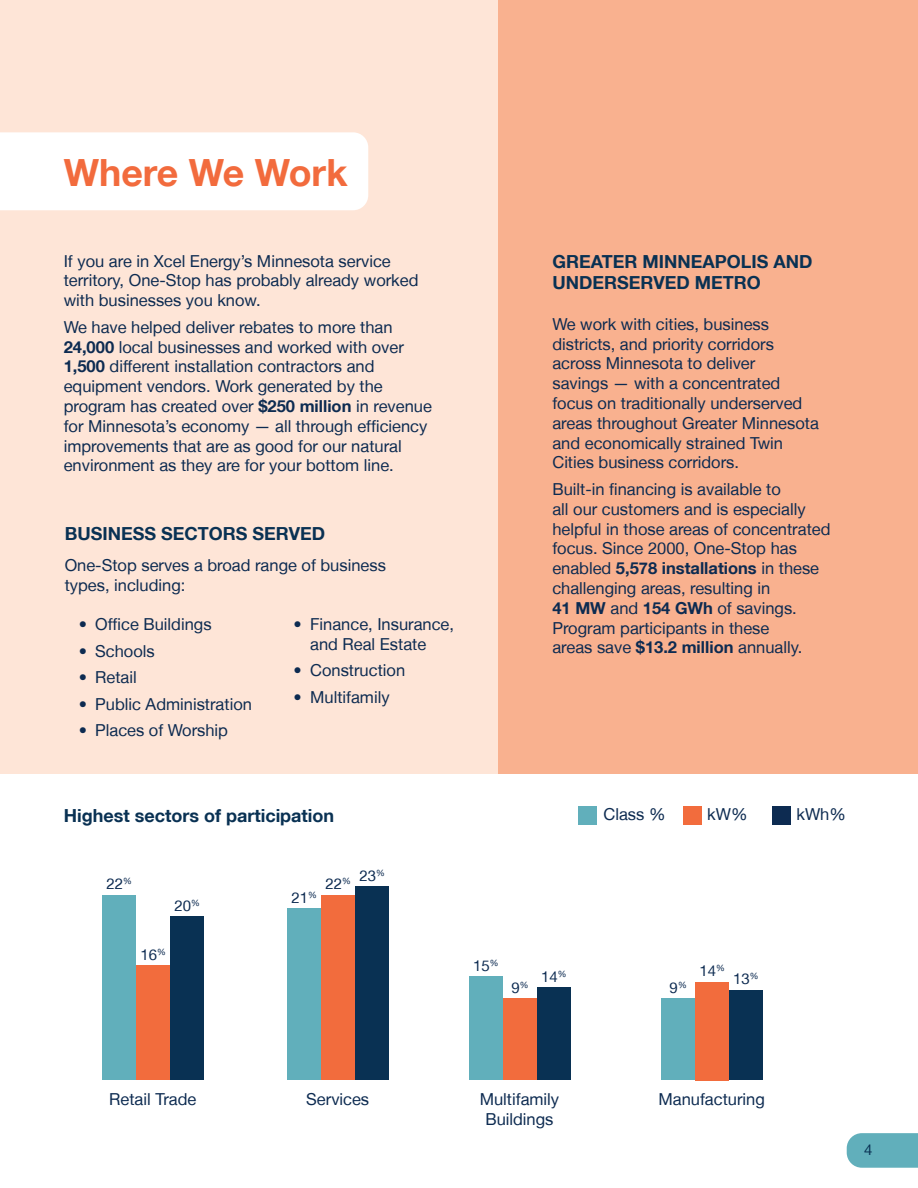
<style>
.page{position:relative;width:918px;height:1188px;background:#fff}
.page>*{position:absolute;margin:0;border:0;box-sizing:border-box;transform-origin:0 0}
.t1{font:700 37.5px "Helvetica Neue LT";color:#f26b3d}
.t2{font:700 18px/21.6px "Helvetica Neue LT";color:#093153}
.t3{font:16.5px/19.8px "Helvetica Neue LT";color:#0d2b51}
.t4{font:15px "Helvetica Neue LT";color:#0d2b51}
.t5{font:15px "Helvetica Neue LT";color:#093153}
.t6{font:8.7px "Helvetica Neue LT";color:#0d2b51}
.s1{font-weight:700}
</style>
<div class="page">
<div style="left:0;top:0;width:918px;height:773px;background:#fee5d7"></div>
<div style="left:0;top:132px;width:368px;height:78px;background:#fff"></div>
<div style="left:498px;top:0;width:420px;height:773px;background:#f9b18f"></div>
<svg style="left:847px;top:1133px;width:71px;height:35px;background:#68b2be"></svg>
<div style="left:136px;top:966px;width:34px;height:114px;background:#f26c3d"></div>
<div style="left:102px;top:895px;width:34px;height:185px;background:#61afbb"></div>
<div style="left:170px;top:917px;width:34px;height:163px;background:#093153"></div>
<div style="left:321px;top:895px;width:34px;height:185px;background:#f26c3d"></div>
<div style="left:287px;top:909px;width:34px;height:171px;background:#61afbb"></div>
<div style="left:355px;top:887px;width:34px;height:193px;background:#093153"></div>
<div style="left:503px;top:998px;width:34px;height:82px;background:#f26c3d"></div>
<div style="left:469px;top:976px;width:34px;height:104px;background:#61afbb"></div>
<div style="left:537px;top:988px;width:34px;height:92px;background:#093153"></div>
<div style="left:695px;top:982px;width:34px;height:98px;background:#f26c3d"></div>
<div style="left:661px;top:998px;width:34px;height:82px;background:#61afbb"></div>
<div style="left:729px;top:990px;width:34px;height:90px;background:#093153"></div>
<div style="left:683px;top:806px;width:18px;height:19px;background:#f26c3d"></div>
<div style="left:772px;top:806px;width:19px;height:19px;background:#0d2b51"></div>
<div style="left:578px;top:806px;width:19px;height:19px;background:#61afbb"></div>
<p class="t1" style="left:64px;top:149px;width:286px">Where We Work</p>
<p class="t3" style="left:64px;top:251px;width:356px">If you are in Xcel Energy’s Minnesota service territory, One-Stop has probably already worked with businesses you know.</p>
<p class="t3" style="left:64px;top:317px;width:370px">We have helped deliver rebates to more than <span class="s1">24,000</span> local businesses and worked with over <span class="s1">1,500</span> different installation contractors and equipment vendors. Work generated by the program has created over <span class="s1">$250 million</span> in revenue for Minnesota’s economy — all through efficiency improvements that are as good for our natural environment as they are for your bottom line.</p>
<p class="t2" style="left:65px;top:523px;width:262px">BUSINESS SECTORS SERVED</p>
<p class="t3" style="left:65px;top:555px;width:323px">One-Stop serves a broad range of business types, including:</p>
<p class="t3" style="left:79px;top:614px;width:134px">• Office Buildings</p>
<p class="t3" style="left:79px;top:641px;width:78px">• Schools</p>
<p class="t3" style="left:79px;top:667px;width:60px">• Retail</p>
<p class="t3" style="left:79px;top:694px;width:175px">• Public Administration</p>
<p class="t3" style="left:79px;top:720px;width:151px">• Places of Worship</p>
<p class="t3" style="left:310px;top:614px;width:145px;text-indent:-16px">• Finance, Insurance, and Real Estate</p>
<p class="t3" style="left:294px;top:661px;width:113px">• Construction</p>
<p class="t3" style="left:294px;top:687px;width:97px">• Multifamily</p>
<p class="t2" style="left:552px;top:250px;width:261px">GREATER MINNEAPOLIS AND<br>UNDERSERVED METRO</p>
<p class="t3" style="left:552px;top:314px;width:268px">We work with cities, business districts, and priority corridors across Minnesota to deliver<br>savings — with a concentrated focus on traditionally underserved areas throughout Greater Minnesota and economically strained Twin<br>Cities business corridors.</p>
<p class="t3" style="left:552px;top:479px;width:280px">Built-in financing is available to<br>all our customers and is especially helpful in those areas of concentrated focus. Since 2000, One-Stop has enabled <span class="s1">5,578 installations</span> in these challenging areas, resulting in<br><span class="s1">41 MW</span> and <span class="s1">154 GWh</span> of savings.<br>Program participants in these<br>areas save <span class="s1">$13.2 million</span> annually.</p>
<p class="t2" style="left:64px;top:804px;width:272px">Highest sectors of participation</p>
<p class="t3" style="left:604px;top:804px;width:64px">Class %</p>
<p class="t3" style="left:707px;top:804px;width:42px">kW%</p>
<p class="t3" style="left:796px;top:804px;width:51px">kWh%</p>
<p class="t4" style="left:107px;top:875px;width:27px">22<sup>%</sup></p>
<p class="t4" style="left:174px;top:897px;width:27px">20<sup>%</sup></p>
<p class="t4" style="left:141px;top:945px;width:27px">16<sup>%</sup></p>
<p class="t4" style="left:292px;top:889px;width:27px">21<sup>%</sup></p>
<p class="t4" style="left:325px;top:875px;width:27px">22<sup>%</sup></p>
<p class="t4" style="left:359px;top:867px;width:27px">23<sup>%</sup></p>
<p class="t4" style="left:473px;top:956px;width:27px">15<sup>%</sup></p>
<p class="t4" style="left:511px;top:978px;width:19px">9<sup>%</sup></p>
<p class="t4" style="left:541px;top:967px;width:27px">14<sup>%</sup></p>
<p class="t4" style="left:670px;top:978px;width:19px">9<sup>%</sup></p>
<p class="t6" style="left:716px;top:963px;width:10px">%</p>
<p class="t4" style="left:699px;top:962px;width:18px">14</p>
<p class="t6" style="left:750px;top:971px;width:10px">%</p>
<p class="t4" style="left:733px;top:970px;width:18px">13</p>
<p class="t3" style="left:109px;top:1089px;width:89px">Retail Trade</p>
<p class="t3" style="left:306px;top:1089px;width:64px">Services</p>
<p class="t3" style="left:480px;top:1089px;width:81px;text-align:center">Multifamily<br>Buildings</p>
<p class="t3" style="left:658px;top:1089px;width:108px">Manufacturing</p>
<p class="t5" style="left:864px;top:1140px;width:10px">4</p>
</div>
